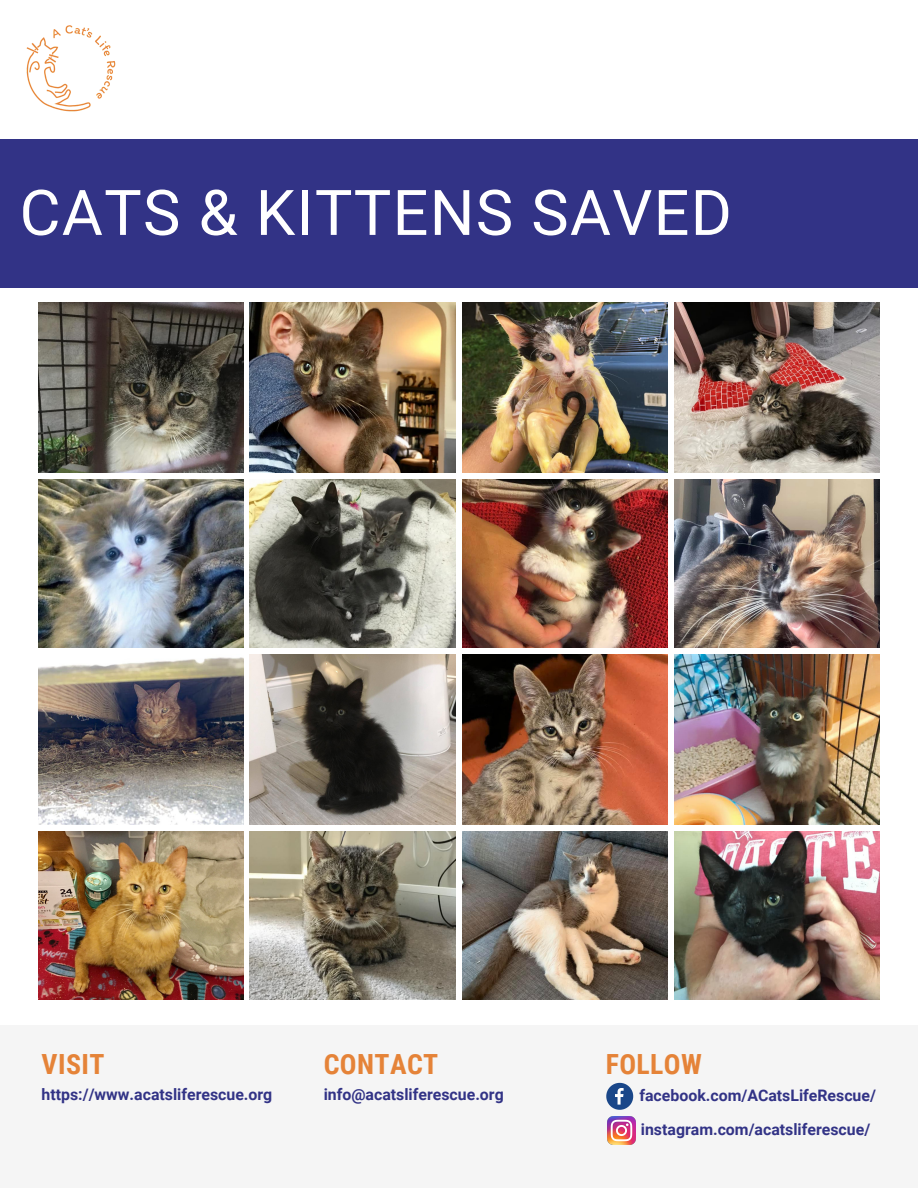
<style>
.page{position:relative;width:918px;height:1188px;background:#fff}
.page>*{position:absolute;margin:0;border:0;box-sizing:border-box;transform-origin:0 0}
.t1{font:63px "Roboto";letter-spacing:.02em;color:#fff}
.t2{font:700 27.75px "Roboto Condensed";letter-spacing:.015em;color:#e58338}
.t3{font:700 15.9px "Roboto";color:#323386}
</style>
<div class="page">
<img style="left:38px;top:302px;width:205px;height:170px">
<img style="left:250px;top:302px;width:206px;height:170px">
<img style="left:463px;top:302px;width:204px;height:170px">
<img style="left:674px;top:302px;width:206px;height:170px">
<img style="left:38px;top:479px;width:205px;height:169px">
<img style="left:250px;top:479px;width:206px;height:169px">
<img style="left:463px;top:479px;width:204px;height:169px">
<img style="left:674px;top:479px;width:206px;height:169px">
<img style="left:38px;top:657px;width:205px;height:167px">
<img style="left:250px;top:655px;width:206px;height:169px">
<img style="left:463px;top:655px;width:204px;height:169px">
<img style="left:674px;top:655px;width:206px;height:169px">
<img style="left:38px;top:831px;width:205px;height:169px">
<img style="left:250px;top:831px;width:206px;height:169px">
<img style="left:463px;top:831px;width:204px;height:169px">
<img style="left:674px;top:831px;width:206px;height:169px">
<img style="left:26px;top:25px;width:90px;height:87px">
<div style="left:0;top:139px;width:918px;height:149px;background:#323386"></div>
<div style="left:0;top:1026px;width:918px;height:162px;background:#f5f5f5"></div>
<svg style="left:606px;top:1083px;width:27px;height:27px"></svg>
<img style="left:607px;top:1116px;width:28px;height:28px">
<p class="t1" style="left:20px;top:177px;width:714px">CATS &amp; KITTENS SAVED</p>
<p class="t2" style="left:42px;top:1048px;width:64px">VISIT</p>
<p class="t3" style="left:42px;top:1085px;width:232px">https://www.acatsliferescue.org</p>
<p class="t2" style="left:324px;top:1048px;width:116px">CONTACT</p>
<p class="t3" style="left:324px;top:1085px;width:182px">info@acatsliferescue.org</p>
<p class="t2" style="left:606px;top:1048px;width:98px">FOLLOW</p>
<p class="t3" style="left:639px;top:1086px;width:238px">facebook.com/ACatsLifeRescue/</p>
<p class="t3" style="left:641px;top:1120px;width:231px">instagram.com/acatsliferescue/</p>
</div>
